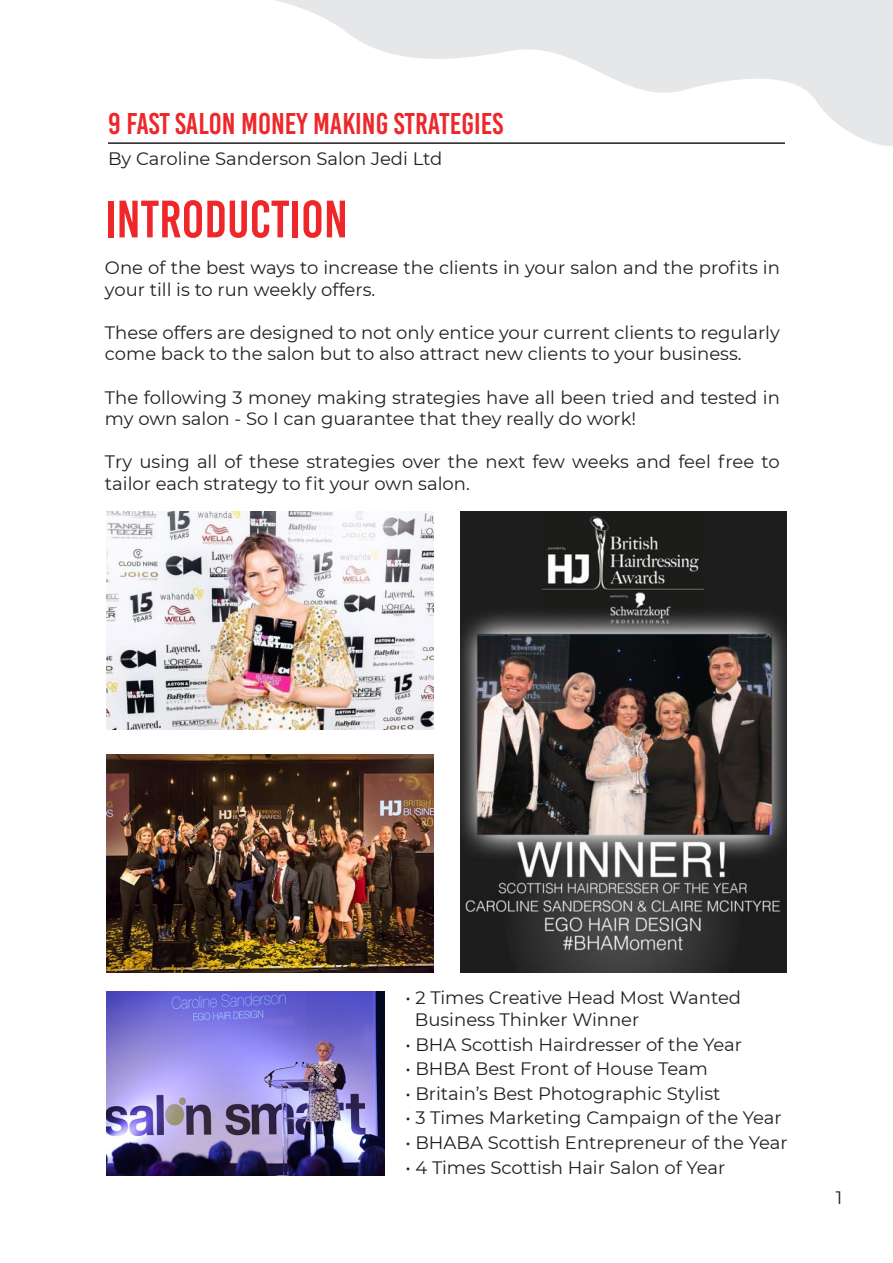
<style>
.page{position:relative;width:893px;height:1263px;background:#fff}
.page>*{position:absolute;margin:0;border:0;box-sizing:border-box;transform-origin:0 0}
.t1{font:52.5px "Bebas Kai";color:#ee272b}
.t2{font:30px "Bebas Kai";color:#ee272b}
.t3{font:18px/21.6px "Montserrat";color:#231f20}
</style>
<div class="page">
<img style="left:106px;top:511px;width:327px;height:219px">
<img style="left:106px;top:754px;width:327px;height:218px">
<img style="left:460px;top:511px;width:327px;height:461px">
<svg style="left:108px;top:0;width:785px;height:146px"></svg>
<img style="left:106px;top:991px;width:279px;height:185px">
<h2 class="t2" style="left:108px;top:107px;width:397px">9 FAST SALON MONEY MAKING STRATEGIES</h2>
<p class="t3" style="left:108px;top:147px;width:336px">By Caroline Sanderson Salon Jedi Ltd</p>
<h1 class="t1" style="left:105px;top:191px;width:245px">INTRODUCTION</h1>
<p class="t3" style="left:105px;top:256px;width:676px">One of the best ways to increase the clients in your salon and the profits in your till is to run weekly offers.</p>
<p class="t3" style="left:105px;top:321px;width:676px">These offers are designed to not only entice your current clients to regularly come back to the salon but to also attract new clients to your business.</p>
<p class="t3" style="left:105px;top:386px;width:676px">The following 3 money making strategies have all been tried and tested in my own salon - So I can guarantee that they really do work!</p>
<p class="t3" style="left:105px;top:451px;width:676px">Try using all of these strategies over the next few weeks and feel free to tailor each strategy to fit your own salon.</p>
<p class="t3" style="left:415px;top:986px;width:328px;text-indent:-9px">• 2 Times Creative Head Most Wanted<br>Business Thinker Winner</p>
<p class="t3" style="left:405px;top:1033px;width:338px">• BHA Scottish Hairdresser of the Year</p>
<p class="t3" style="left:405px;top:1057px;width:304px">• BHBA Best Front of House Team</p>
<p class="t3" style="left:405px;top:1082px;width:317px">• Britain’s Best Photographic Stylist</p>
<p class="t3" style="left:405px;top:1106px;width:378px">• 3 Times Marketing Campaign of the Year</p>
<p class="t3" style="left:405px;top:1131px;width:384px">• BHABA Scottish Entrepreneur of the Year</p>
<p class="t3" style="left:405px;top:1156px;width:321px">• 4 Times Scottish Hair Salon of Year</p>
<p class="t3" style="left:836px;top:1186px;width:8px">1</p>
</div>
